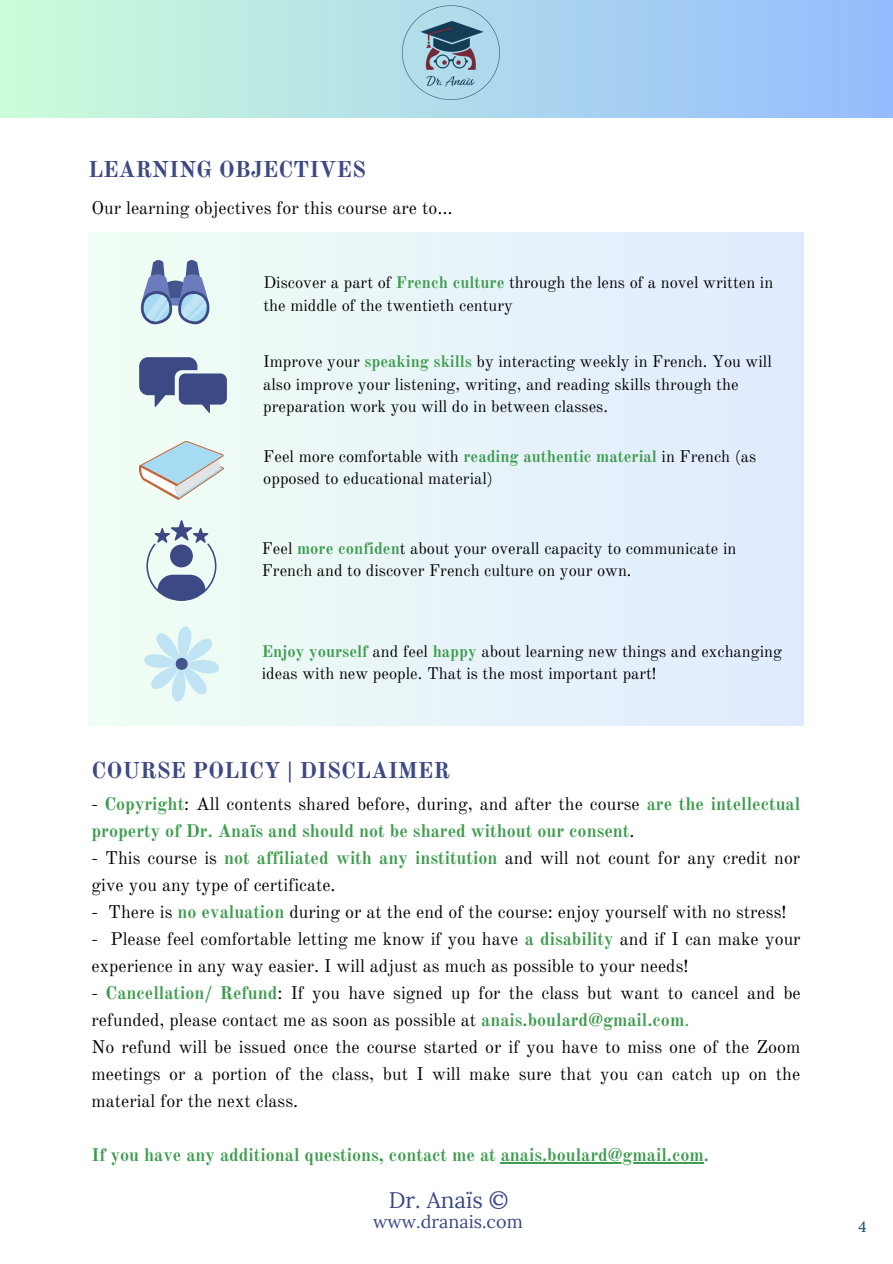
<style>
.page{position:relative;width:893px;height:1264px;background:#fff}
.page>*{position:absolute;margin:0;border:0;box-sizing:border-box;transform-origin:0 0}
.t1{font:700 22.5px "Old Standard";color:#3d4984}
.t2{font:22.5px "Lora";color:#3d4984}
.t3{font:18px/27px "Old Standard";color:#000}
.t4{font:700 18px/27px "Old Standard";color:#3d9c4d}
.t5{font:18px "Lora";color:#3d4984}
.t6{font:16.5px/22.5px "Old Standard";color:#000}
.t7{font:15px "Lora";color:#094d64}
.s1{font-weight:700;color:#3d9c4d}
.s2{font-weight:400;color:#000}
.s3{color:#3d9c4d}
</style>
<div class="page">
<div style="left:89px;top:233px;width:714px;height:492px;background:#e7f4f9"></div>
<svg style="left:140px;top:260px;width:70px;height:64px"></svg>
<svg style="left:139px;top:357px;width:88px;height:56px"></svg>
<svg style="left:139px;top:441px;width:84px;height:58px"></svg>
<svg style="left:146px;top:520px;width:71px;height:81px"></svg>
<svg style="left:144px;top:626px;width:75px;height:75px"></svg>
<hr style="left:500px;top:1162px;width:203px;height:1px;background:#3d9c4d">
<div style="left:0;top:0;width:892px;height:118px;background:linear-gradient(to right,#ccfdd9,#96bbfe)"></div>
<img style="left:395px;top:0;width:108px;height:104px">
<p class="t1" style="left:88px;top:155px;width:279px">LEARNING OBJECTIVES</p>
<p class="t3" style="left:91px;top:194px;width:362px">Our learning objectives for this course are to…</p>
<p class="t6" style="left:263px;top:271px;width:511px">Discover a part of <span class="s1">French culture</span> through the lens of a novel written in the middle of the twentieth century</p>
<p class="t6" style="left:263px;top:350px;width:510px">Improve your <span class="s1">speaking skills</span> by interacting weekly in French. You will also improve your listening, writing, and reading skills through the preparation work you will do in between classes.</p>
<p class="t6" style="left:263px;top:445px;width:494px">Feel more comfortable with <span class="s1">reading authentic material</span> in French (as opposed to educational material)</p>
<p class="t6" style="left:262px;top:537px;width:476px">Feel <span class="s1">more confiden</span>t about your overall capacity to communicate in<br>French and to discover French culture on your own.</p>
<p class="t6" style="left:262px;top:640px;width:521px"><span class="s1">Enjoy yourself</span> and feel <span class="s1">happy</span> about learning new things and exchanging ideas with new people. That is the most important part!</p>
<p class="t1" style="left:91px;top:757px;width:360px">COURSE POLICY | DISCLAIMER</p>
<p class="t4" style="left:91px;top:790px;width:710px"><span class="s2">-</span> Copyright<span class="s2">: All contents shared before, during, and after the course</span> are the intellectual property of Dr. Anaïs and should not be shared without our consent<span class="s2">.</span></p>
<p class="t3" style="left:91px;top:844px;width:710px">- This course is <span class="s1">not affiliated with any institution</span> and will not count for any credit nor give you any type of certificate.</p>
<p class="t3" style="left:91px;top:898px;width:696px">- There is <span class="s1">no evaluation</span> during or at the end of the course: enjoy yourself with no stress!</p>
<p class="t3" style="left:91px;top:925px;width:710px">- Please feel comfortable letting me know if you have <span class="s1">a disability</span> and if I can make your experience in any way easier. I will adjust as much as possible to your needs!</p>
<p class="t3" style="left:91px;top:979px;width:710px">- <span class="s1">Cancellation/ Refund</span>: If you have signed up for the class but want to cancel and be refunded, please contact me as soon as possible at <span class="s1">anais.boulard@gmail.com</span><span class="s3">.</span></p>
<p class="t3" style="left:91px;top:1033px;width:710px;text-align:justify">No refund will be issued once the course started or if you have to miss one of the Zoom meetings or a portion of the class, but I will make sure that you can catch up on the material for the next class.</p>
<p class="t4" style="left:91px;top:1141px;width:619px">If you have any additional questions, contact me at anais.boulard@gmail.com.</p>
<p class="t2" style="left:389px;top:1185px;width:121px">Dr. Anaïs ©</p>
<p class="t5" style="left:373px;top:1209px;width:151px">www.dranais.com</p>
<p class="t7" style="left:858px;top:1216px;width:10px">4</p>
</div>
